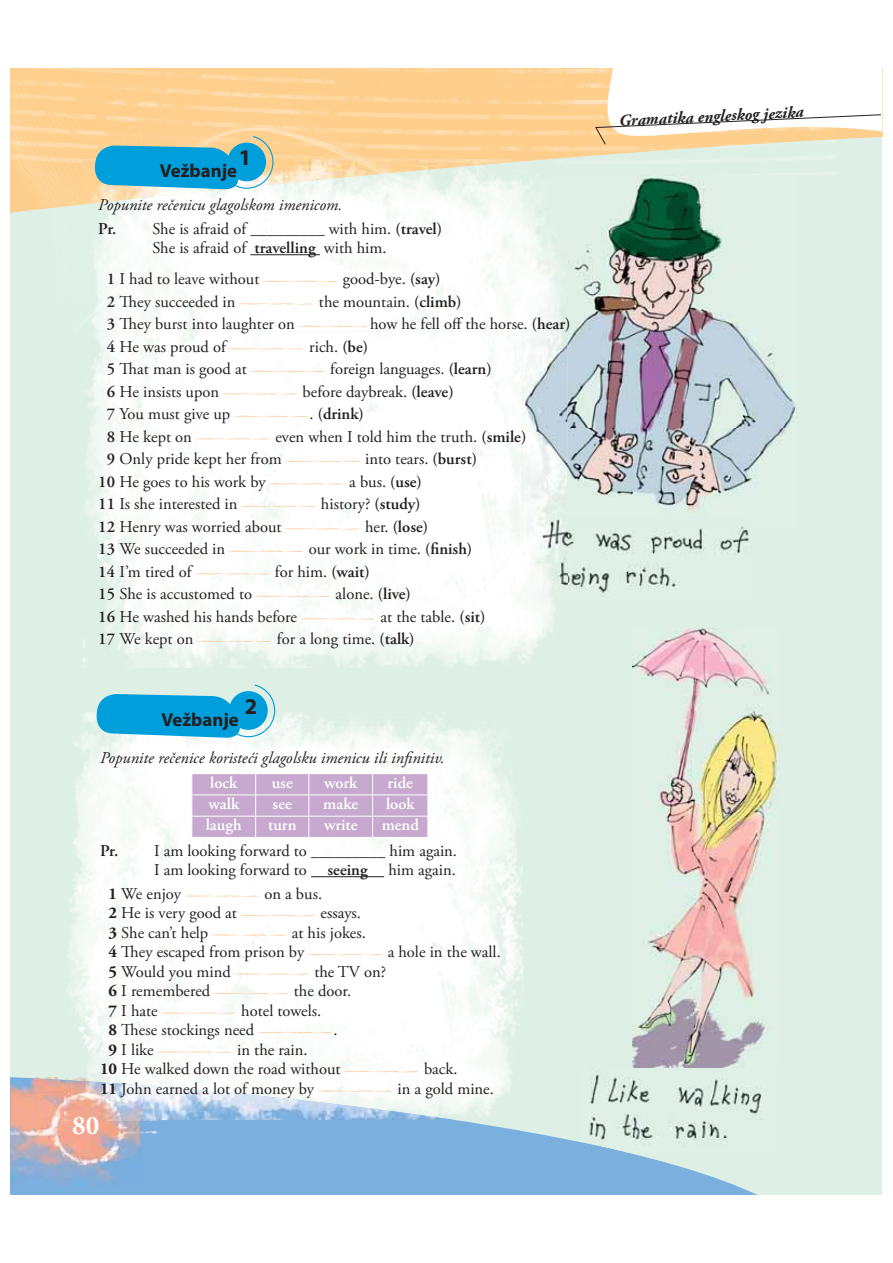
<style>
.page{position:relative;width:893px;height:1263px;background:#fff}
.page>*{position:absolute;margin:0;border:0;box-sizing:border-box;transform-origin:0 0}
.t1{font:700 27px "Minion Pro";color:#fff}
.t2{font:700 22.5px "Myriad Pro";color:#231f20}
.t3{font:700 18.75px "Myriad Pro";color:#231f20}
.t4{font:16.5px/19.5px "Adobe Garamond Pro";color:#231f20}
.t5{font:italic 16.5px/23.7px "Adobe Garamond Pro";color:#231f20}
.t6{font:600 16.5px "Adobe Garamond Pro";color:#fff}
.t7{font:italic 700 16.5px "Adobe Garamond Pro";color:#231f20}
.t8{font:600 16.5px "Adobe Garamond Pro";color:#231f20}
.s1{font-weight:600;font-style:normal}
.s2{font-style:normal}
.s3{font-weight:600}
.s4{font-weight:400}
.s5{font-weight:600;color:#fff}
.s6{font-weight:700}
</style>
<div class="page">
<div style="left:10px;top:68px;width:872px;height:1127px;background:#def0e5"></div>
<svg style="left:10px;top:1120px;width:747px;height:75px;fill:#7aafde"></svg>
<img style="left:10px;top:175px;width:73px;height:38px">
<img style="left:532px;top:68px;width:92px;height:91px">
<img style="left:10px;top:68px;width:522px;height:107px">
<img style="left:10px;top:1077px;width:132px;height:109px">
<img style="left:10px;top:1093px;width:150px;height:72px">
<img style="left:65px;top:712px;width:458px;height:404px">
<img style="left:142px;top:1085px;width:313px;height:35px">
<img style="left:65px;top:1077px;width:77px;height:3px">
<img style="left:65px;top:1080px;width:77px;height:40px">
<svg style="left:95px;top:684px;width:181px;height:54px"></svg>
<img style="left:83px;top:332px;width:447px;height:336px">
<img style="left:530px;top:530px;width:37px;height:138px">
<img style="left:83px;top:159px;width:439px;height:173px">
<img style="left:83px;top:175px;width:287px;height:29px">
<img style="left:370px;top:159px;width:166px;height:16px">
<svg style="left:532px;top:159px;width:15px;height:1px"></svg>
<svg style="left:93px;top:135px;width:181px;height:55px"></svg>
<img style="left:522px;top:175px;width:275px;height:355px">
<img style="left:632px;top:628px;width:146px;height:439px">
<img style="left:535px;top:517px;width:215px;height:82px">
<img style="left:582px;top:1070px;width:181px;height:82px">
<img style="left:582px;top:1142px;width:44px;height:10px">
<svg style="left:590px;top:68px;width:293px;height:85px"></svg>
<hr style="left:311px;top:876px;width:73px;height:1px;background:#231f20">
<hr style="left:191px;top:773px;width:65px;height:1px;background:#fff">
<hr style="left:256px;top:773px;width:53px;height:1px;background:#fff">
<hr style="left:309px;top:773px;width:64px;height:1px;background:#fff">
<hr style="left:373px;top:773px;width:55px;height:1px;background:#fff">
<svg style="left:191px;top:774px;width:237px;height:63px"></svg>
<hr style="left:191px;top:837px;width:237px;height:1px;background:#fff">
<svg style="left:185px;top:895px;width:75px;height:3px"></svg>
<svg style="left:241px;top:915px;width:75px;height:2px"></svg>
<svg style="left:212px;top:934px;width:75px;height:3px"></svg>
<svg style="left:308px;top:954px;width:75px;height:2px"></svg>
<svg style="left:235px;top:973px;width:75px;height:3px"></svg>
<svg style="left:214px;top:993px;width:75px;height:2px"></svg>
<svg style="left:162px;top:1012px;width:75px;height:3px"></svg>
<svg style="left:258px;top:1032px;width:75px;height:2px"></svg>
<svg style="left:158px;top:1051px;width:75px;height:3px"></svg>
<svg style="left:345px;top:1071px;width:74px;height:2px"></svg>
<svg style="left:318px;top:1090px;width:75px;height:3px"></svg>
<hr style="left:250px;top:254px;width:70px;height:1px;background:#231f20">
<svg style="left:263px;top:281px;width:75px;height:2px"></svg>
<svg style="left:240px;top:303px;width:74px;height:3px"></svg>
<svg style="left:299px;top:326px;width:67px;height:2px"></svg>
<svg style="left:230px;top:348px;width:75px;height:3px"></svg>
<svg style="left:251px;top:371px;width:75px;height:2px"></svg>
<svg style="left:223px;top:393px;width:75px;height:3px"></svg>
<svg style="left:234px;top:416px;width:75px;height:2px"></svg>
<svg style="left:196px;top:438px;width:75px;height:3px"></svg>
<svg style="left:286px;top:461px;width:75px;height:2px"></svg>
<svg style="left:270px;top:483px;width:75px;height:3px"></svg>
<svg style="left:242px;top:506px;width:74px;height:2px"></svg>
<svg style="left:286px;top:528px;width:74px;height:3px"></svg>
<svg style="left:229px;top:551px;width:75px;height:2px"></svg>
<svg style="left:196px;top:573px;width:74px;height:3px"></svg>
<svg style="left:256px;top:596px;width:75px;height:2px"></svg>
<svg style="left:301px;top:618px;width:75px;height:3px"></svg>
<svg style="left:198px;top:641px;width:74px;height:2px"></svg>
<h2 class="t2" style="left:239px;top:144px;width:14px">1</h2>
<p class="t5" style="left:98px;top:194px;width:345px">Popunite rečenicu glagolskom imenicom.<br><span class="s1">Pr.</span> <span class="s2">She is afraid of</span> <span class="s1">_________</span> <span class="s2">with him.</span> <span class="s1">(travel)</span></p>
<p class="t4" style="left:107px;top:234px;width:281px;line-height:31px;text-indent:45px">She is afraid of <span class="s3">travelling</span> with him.<br><span class="s3">1</span> I had to leave without</p>
<p class="t3" style="left:160px;top:160px;width:79px">Vežbanje</p>
<p class="t4" style="left:343px;top:270px;width:99px">good-bye. <span class="s3">(say)</span></p>
<p class="t4" style="left:107px;top:293px;width:130px"><span class="s3">2</span> They succeeded in</p>
<p class="t4" style="left:319px;top:293px;width:144px">the mountain. <span class="s3">(climb)</span></p>
<p class="t4" style="left:107px;top:315px;width:189px"><span class="s3">3</span> They burst into laughter on</p>
<p class="t4" style="left:370px;top:315px;width:202px">how he fell off the horse. <span class="s3">(hear)</span></p>
<p class="t4" style="left:107px;top:338px;width:120px"><span class="s3">4</span> He was proud of</p>
<p class="t4" style="left:309px;top:338px;width:60px">rich. <span class="s3">(be)</span></p>
<p class="t4" style="left:107px;top:360px;width:141px"><span class="s3">5</span> That man is good at</p>
<p class="t4" style="left:330px;top:360px;width:163px">foreign languages. <span class="s3">(learn)</span></p>
<p class="t4" style="left:107px;top:383px;width:114px"><span class="s3">6</span> He insists upon</p>
<p class="t4" style="left:302px;top:383px;width:153px">before daybreak. <span class="s3">(leave)</span></p>
<p class="t4" style="left:107px;top:405px;width:125px"><span class="s3">7</span> You must give up</p>
<p class="t8" style="left:309px;top:407px;width:56px"><span class="s4">.</span> (drink)</p>
<p class="t4" style="left:107px;top:428px;width:87px"><span class="s3">8</span> He kept on</p>
<p class="t4" style="left:107px;top:426px;width:421px;line-height:22.5px;text-indent:169px">even when I told him the truth. <span class="s3">(smile)<br>9</span> Only pride kept her from</p>
<p class="t4" style="left:365px;top:450px;width:113px">into tears. <span class="s3">(burst)</span></p>
<p class="t4" style="left:98px;top:473px;width:169px"><span class="s3">10</span> He goes to his work by</p>
<p class="t4" style="left:349px;top:473px;width:74px">a bus. <span class="s3">(use)</span></p>
<p class="t4" style="left:98px;top:495px;width:141px"><span class="s3">11</span> Is she interested in</p>
<p class="t4" style="left:321px;top:495px;width:101px">history? <span class="s3">(study)</span></p>
<p class="t4" style="left:98px;top:518px;width:185px"><span class="s3">12</span> Henry was worried about</p>
<p class="t8" style="left:365px;top:520px;width:65px"><span class="s4">her.</span> (lose)</p>
<p class="t4" style="left:98px;top:540px;width:128px"><span class="s3">13</span> We succeeded in</p>
<p class="t4" style="left:309px;top:540px;width:165px">our work in time. <span class="s3">(finish)</span></p>
<p class="t4" style="left:98px;top:563px;width:95px"><span class="s3">14</span> I’m tired of</p>
<p class="t4" style="left:275px;top:563px;width:96px">for him. <span class="s3">(wait)</span></p>
<p class="t4" style="left:98px;top:585px;width:155px"><span class="s3">15</span> She is accustomed to</p>
<p class="t4" style="left:336px;top:585px;width:77px">alone. <span class="s3">(live)</span></p>
<p class="t4" style="left:98px;top:608px;width:200px"><span class="s3">16</span> He washed his hands before</p>
<p class="t4" style="left:380px;top:608px;width:106px">at the table. <span class="s3">(sit)</span></p>
<p class="t4" style="left:98px;top:630px;width:97px"><span class="s3">17</span> We kept on</p>
<p class="t4" style="left:277px;top:630px;width:139px">for a long time. <span class="s3">(talk)</span></p>
<h2 class="t2" style="left:245px;top:693px;width:14px">2</h2>
<p class="t5" style="left:100px;top:747px;width:346px">Popunite rečenice koristeći glagolsku imenicu ili infinitiv.</p>
<p class="t6" style="left:210px;top:776px;width:28px">lock</p>
<p class="t6" style="left:272px;top:776px;width:23px">use</p>
<p class="t6" style="left:324px;top:776px;width:35px">work</p>
<p class="t6" style="left:388px;top:776px;width:27px">ride</p>
<p class="t6" style="left:208px;top:797px;width:32px">walk</p>
<p class="t6" style="left:273px;top:797px;width:21px">see</p>
<p class="t6" style="left:323px;top:797px;width:36px">make</p>
<p class="t6" style="left:386px;top:797px;width:30px">look</p>
<p class="t6" style="left:206px;top:818px;width:38px">laugh</p>
<p class="t6" style="left:268px;top:818px;width:30px">turn</p>
<p class="t6" style="left:324px;top:818px;width:35px">write</p>
<p class="t3" style="left:161px;top:708px;width:79px">Vežbanje</p>
<p class="t4" style="left:100px;top:814px;width:358px;line-height:25.3px;text-indent:282px"><span class="s5">mend<br></span><span class="s3">Pr.</span> I am looking forward to <span class="s3">_________</span> him again.</p>
<p class="t4" style="left:154px;top:861px;width:154px">I am looking forward to</p>
<p class="t4" style="left:328px;top:861px;width:130px"><span class="s3">seeing</span> him again.</p>
<p class="t4" style="left:109px;top:885px;width:74px"><span class="s6">1</span> We enjoy</p>
<p class="t4" style="left:264px;top:885px;width:59px">on a bus.</p>
<p class="t4" style="left:109px;top:905px;width:130px"><span class="s6">2</span> He is very good at</p>
<p class="t4" style="left:320px;top:905px;width:42px">essays.</p>
<p class="t4" style="left:109px;top:924px;width:101px"><span class="s6">3</span> She can’t help</p>
<p class="t4" style="left:109px;top:924px;width:259px;text-indent:183px">at his jokes.<br><span class="s6">4</span> They escaped from prison by</p>
<p class="t4" style="left:388px;top:944px;width:115px">a hole in the wall.</p>
<p class="t4" style="left:109px;top:963px;width:124px"><span class="s6">5</span> Would you mind</p>
<p class="t4" style="left:314px;top:963px;width:73px">the TV on?</p>
<p class="t4" style="left:109px;top:983px;width:103px"><span class="s6">6</span> I remembered</p>
<p class="t4" style="left:294px;top:983px;width:59px">the door.</p>
<p class="t4" style="left:109px;top:1002px;width:51px"><span class="s6">7</span> I hate</p>
<p class="t4" style="left:109px;top:1002px;width:214px;text-indent:133px">hotel towels.<br><span class="s6">8</span> These stockings need</p>
<p class="t4" style="left:333px;top:1022px;width:6px">.</p>
<p class="t4" style="left:109px;top:1041px;width:47px"><span class="s6">9</span> I like</p>
<p class="t4" style="left:100px;top:1041px;width:242px;text-indent:137px">in the rain.<br><span class="s6">10</span> He walked down the road without</p>
<p class="t4" style="left:424px;top:1061px;width:35px">back.</p>
<p class="t4" style="left:100px;top:1080px;width:216px"><span class="s6">11</span> John earned a lot of money by</p>
<p class="t4" style="left:398px;top:1080px;width:98px">in a gold mine.</p>
<h1 class="t1" style="left:72px;top:1109px;width:29px">80</h1>
<p class="t7" style="left:618px;top:114px;width:186px;rotate:-3deg">Gramatika engleskog jezika</p>
</div>
